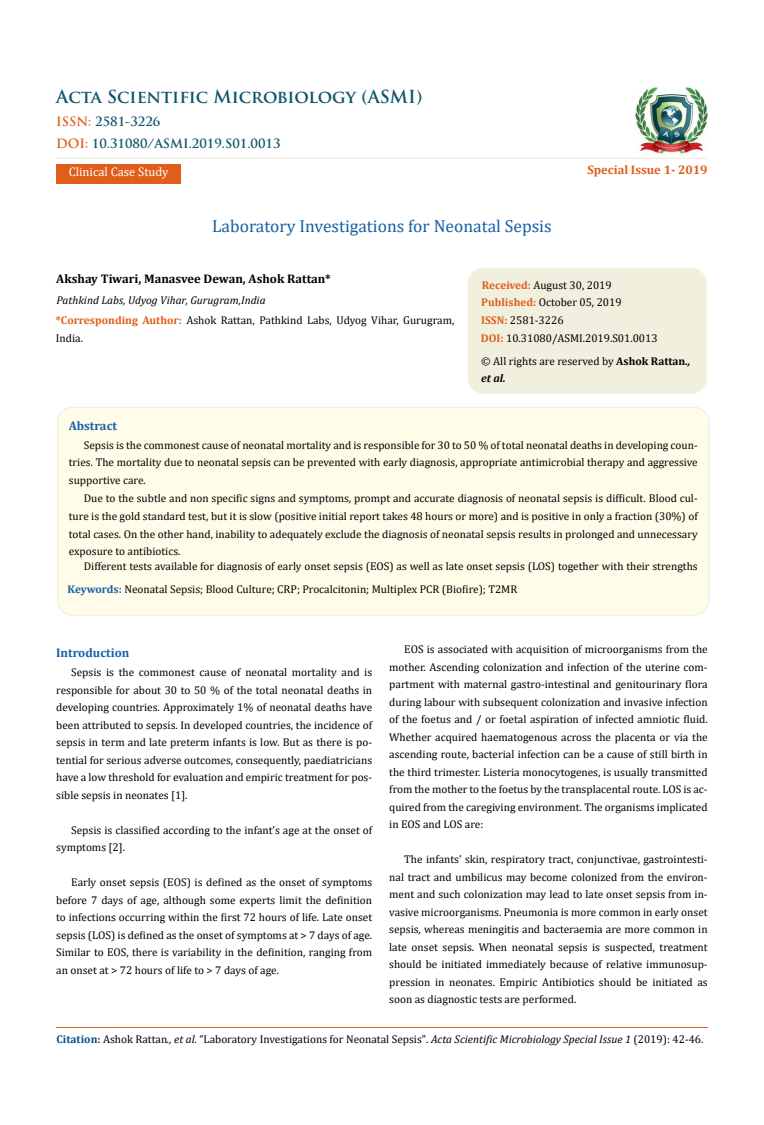
<style>
.page{position:relative;width:764px;height:1125px;background:#fff}
.page>*{position:absolute;margin:0;border:0;box-sizing:border-box;transform-origin:0 0}
.t1{font:17.5px "Cambria";color:#1560a6}
.t2{font:700 17.5px "Trajan Pro";letter-spacing:-.005em;color:#0e546a}
.t3{font:700 12.5px/22.5px "Trajan Pro";color:#0e546a}
.t4{font:700 12.5px "Cambria";color:#000}
.t5{font:700 12.5px "Cambria";color:#1560a6}
.t6{font:700 12.5px "Cambria";color:#e05d1a}
.t7{font:12.5px "Cambria";color:#fff}
.t8{font:11.25px/17.5px "Cambria";color:#000;text-align:justify}
.t9{font:italic 700 11.25px "Cambria";color:#000}
.s1{color:#e05d1a}
.s2{font-style:italic}
.s3{font-weight:700;color:#e05d1a}
.s4{font-weight:700}
.s5{font-weight:700;font-style:italic}
.s6{font-weight:700;color:#1560a6}
.s7{font-weight:700;color:#035089}
</style>
<div class="page">
<div style="left:56px;top:164px;width:125px;height:19px;background:#e05d1a"></div>
<img style="left:635px;top:88px;width:72px;height:66px">
<div style="left:468px;top:268px;width:238px;height:125px;background:#f1f0de;border-radius:15px"></div>
<div style="left:468px;top:268px;width:238px;height:126px;border:1px solid #f1f0de;border-radius:15px"></div>
<div style="left:58px;top:407px;width:651px;height:208px;background:#fffde9;border-radius:15px"></div>
<div style="left:57px;top:407px;width:652px;height:209px;border:1px solid #f1f0de;border-radius:15px"></div>
<hr style="left:56px;top:158px;width:652px;height:1px;background:#f1f0de">
<hr style="left:57px;top:1027px;width:651px;height:1px;background:#e05d1a">
<h1 class="t2" style="left:56px;top:86px;width:367px">Acta Scientific Microbiology (ASMI)</h1>
<p class="t3" style="left:56px;top:110px;width:226px"><span class="s1">ISSN:</span> 2581-3226<br><span class="s1">DOI:</span> 10.31080/ASMI.2019.S01.0013</p>
<p class="t7" style="left:69px;top:165px;width:101px">Clinical Case Study</p>
<p class="t6" style="left:587px;top:161px;width:122px">Special Issue 1- 2019</p>
<h1 class="t1" style="left:212px;top:216px;width:341px">Laboratory Investigations for Neonatal Sepsis</h1>
<p class="t4" style="left:56px;top:270px;width:276px">Akshay Tiwari, Manasvee Dewan, Ashok Rattan*</p>
<p class="t8" style="left:56px;top:290px;width:400px;line-height:20px"><span class="s2">Pathkind Labs, Udyog Vihar, Gurugram,India<br></span><span class="s3">*Corresponding Author:</span> Ashok Rattan, Pathkind Labs, Udyog Vihar, Gurugram,</p>
<p class="t8" style="left:56px;top:329px;width:29px">India.</p>
<p class="t8" style="left:481px;top:277px;width:142px;line-height:16.6px"><span class="s3">Received:</span> August 30, 2019<br><span class="s3">Published:</span> October 05, 2019</p>
<p class="t8" style="left:481px;top:327px;width:211px;line-height:22.6px"><span class="s3">DOI:</span> 10.31080/ASMI.2019.S01.0013<br>© All rights are reserved by <span class="s4">Ashok Rattan</span><span class="s5">.,</span></p>
<p class="t9" style="left:481px;top:370px;width:26px">et al.</p>
<p class="t8" style="left:481px;top:312px;width:84px"><span class="s3">ISSN:</span> 2581-3226</p>
<p class="t5" style="left:69px;top:417px;width:50px">Abstract</p>
<p class="t8" style="left:69px;top:436px;width:630px;text-indent:15px">Sepsis is the commonest cause of neonatal mortality and is responsible for 30 to 50 % of total neonatal deaths in developing coun&shy;tries. The mortality due to neonatal sepsis can be prevented with early diagnosis, appropriate antimicrobial therapy and aggressive supportive care.</p>
<p class="t8" style="left:69px;top:490px;width:630px;text-indent:15px">Due to the subtle and non specific signs and symptoms, prompt and accurate diagnosis of neonatal sepsis is difficult. Blood cul&shy;ture is the gold standard test, but it is slow (positive initial report takes 48 hours or more) and is positive in only a fraction (30%) of total cases. On the other hand, inability to adequately exclude the diagnosis of neonatal sepsis results in prolonged and unnecessary exposure to antibiotics.</p>
<p class="t8" style="left:84px;top:557px;width:615px">Different tests available for diagnosis of early onset sepsis (EOS) as well as late onset sepsis (LOS) together with their strengths</p>
<p class="t8" style="left:68px;top:580px;width:451px"><span class="s6">Keywords:</span> Neonatal Sepsis; Blood Culture; CRP; Procalcitonin; Multiplex PCR (Biofire); T2MR</p>
<p class="t5" style="left:56px;top:644px;width:75px">Introduction</p>
<p class="t8" style="left:56px;top:664px;width:317px;text-indent:15px">Sepsis is the commonest cause of neonatal mortality and is responsible for about 30 to 50 % of the total neonatal deaths in developing countries. Approximately 1% of neonatal deaths have been attributed to sepsis. In developed countries, the incidence of sepsis in term and late preterm infants is low. But as there is po&shy;tential for serious adverse outcomes, consequently, paediatricians have a low threshold for evaluation and empiric treatment for pos&shy;sible sepsis in neonates [1].</p>
<p class="t8" style="left:56px;top:821px;width:317px;text-indent:15px">Sepsis is classified according to the infant’s age at the onset of symptoms [2].</p>
<p class="t8" style="left:56px;top:874px;width:317px;text-indent:15px">Early onset sepsis (EOS) is defined as the onset of symptoms before 7 days of age, although some experts limit the definition to infections occurring within the first 72 hours of life. Late onset sepsis (LOS) is defined as the onset of symptoms at &gt; 7 days of age.<br>Similar to EOS, there is variability in the definition, ranging from an onset at &gt; 72 hours of life to &gt; 7 days of age.</p>
<p class="t8" style="left:389px;top:641px;width:320px;text-indent:15px">EOS is associated with acquisition of microorganisms from the mother. Ascending colonization and infection of the uterine com&shy;partment with maternal gastro-intestinal and genitourinary flora during labour with subsequent colonization and invasive infection of the foetus and / or foetal aspiration of infected amniotic fluid.<br>Whether acquired haematogenous across the placenta or via the ascending route, bacterial infection can be a cause of still birth in the third trimester. Listeria monocytogenes, is usually transmitted from the mother to the foetus by the transplacental route. LOS is ac&shy;quired from the caregiving environment. The organisms implicated in EOS and LOS are:</p>
<p class="t8" style="left:389px;top:851px;width:320px;text-indent:15px">The infants’ skin, respiratory tract, conjunctivae, gastrointesti&shy;nal tract and umbilicus may become colonized from the environ&shy;ment and such colonization may lead to late onset sepsis from in&shy;vasive microorganisms. Pneumonia is more common in early onset sepsis, whereas meningitis and bacteraemia are more common in late onset sepsis. When neonatal sepsis is suspected, treatment should be initiated immediately because of relative immunosup&shy;pression in neonates. Empiric Antibiotics should be initiated as soon as diagnostic tests are performed.</p>
<p class="t8" style="left:57px;top:1031px;width:648px"><span class="s7">Citation:</span> Ashok Rattan<span class="s2">., et al.</span> “Laboratory Investigations for Neonatal Sepsis". <span class="s2">Acta Scientific Microbiology Special Issue 1</span> (2019): 42-46.</p>
</div>
